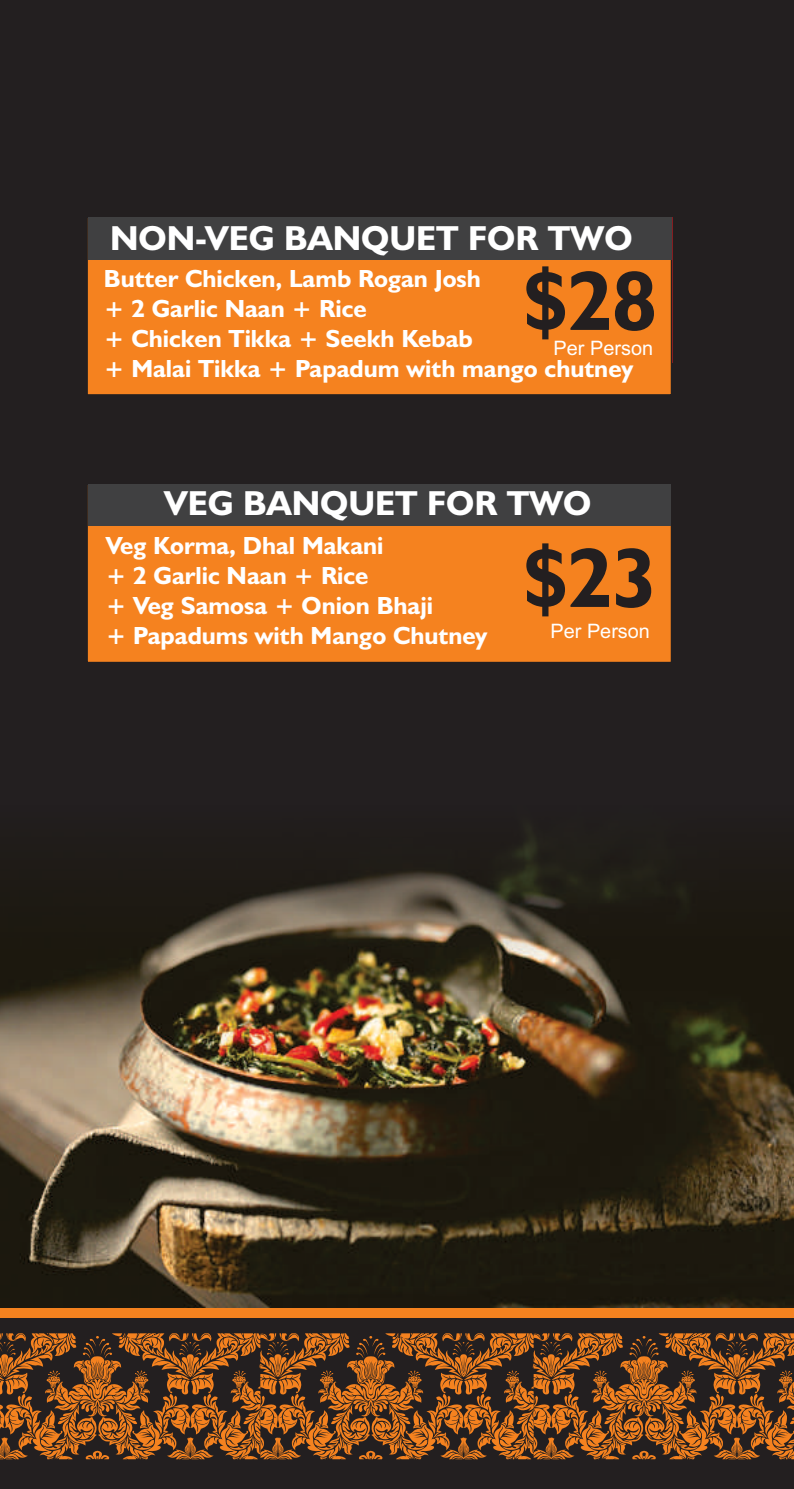
<style>
.page{position:relative;width:794px;height:1489px;background:#fff}
.page>*{position:absolute;margin:0;border:0;box-sizing:border-box;transform-origin:0 0}
.t1{font:700 84.52px "Humanist 521 BT";color:#231f20;scale:.96 1}
.t2{font:700 34.82px "Humanist 521 BT";color:#fff}
.t3{font:700 24.85px/29.9px "Humanist 521 BT";color:#fff}
.t4{font:19.95px "Arial";color:#fff}
</style>
<div class="page">
<div style="left:0;top:0;width:794px;height:1488px;background:#231f20"></div>
<svg style="left:0;top:1333px;width:794px;height:126px"></svg>
<div style="left:0;top:1307px;width:794px;height:10px;background:#f5821f"></div>
<img style="left:0;top:838px;width:794px;height:469px">
<div style="left:87px;top:217px;width:586px;height:178px;background:#f5821f"></div>
<div style="left:87px;top:484px;width:584px;height:178px;background:#f5821f"></div>
<div style="left:88px;top:217px;width:583px;height:42px;background:#404041"></div>
<div style="left:88px;top:484px;width:582px;height:41px;background:#404041"></div>
<h2 class="t2" style="left:110px;top:224px;width:524px">NON-VEG BANQUET FOR TWO</h2>
<h1 class="t1" style="left:523px;top:265px;width:140px">$28</h1>
<p class="t3" style="left:104px;top:265px;width:531px">Butter Chicken, Lamb Rogan Josh<br>+ 2 Garlic Naan + Rice<br>+ Chicken Tikka + Seekh Kebab<br>+ Malai Tikka + Papadum with mango chutney</p>
<p class="t4" style="left:553px;top:340px;width:101px">Per Person</p>
<h2 class="t2" style="left:164px;top:488px;width:429px">VEG BANQUET FOR TWO</h2>
<p class="t3" style="left:106px;top:532px;width:383px">Veg Korma, Dhal Makani<br>+ 2 Garlic Naan + Rice<br>+ Veg Samosa + Onion Bhaji<br>+ Papadums with Mango Chutney</p>
<h1 class="t1" style="left:523px;top:542px;width:140px">$23</h1>
<p class="t4" style="left:550px;top:623px;width:101px">Per Person</p>
</div>
